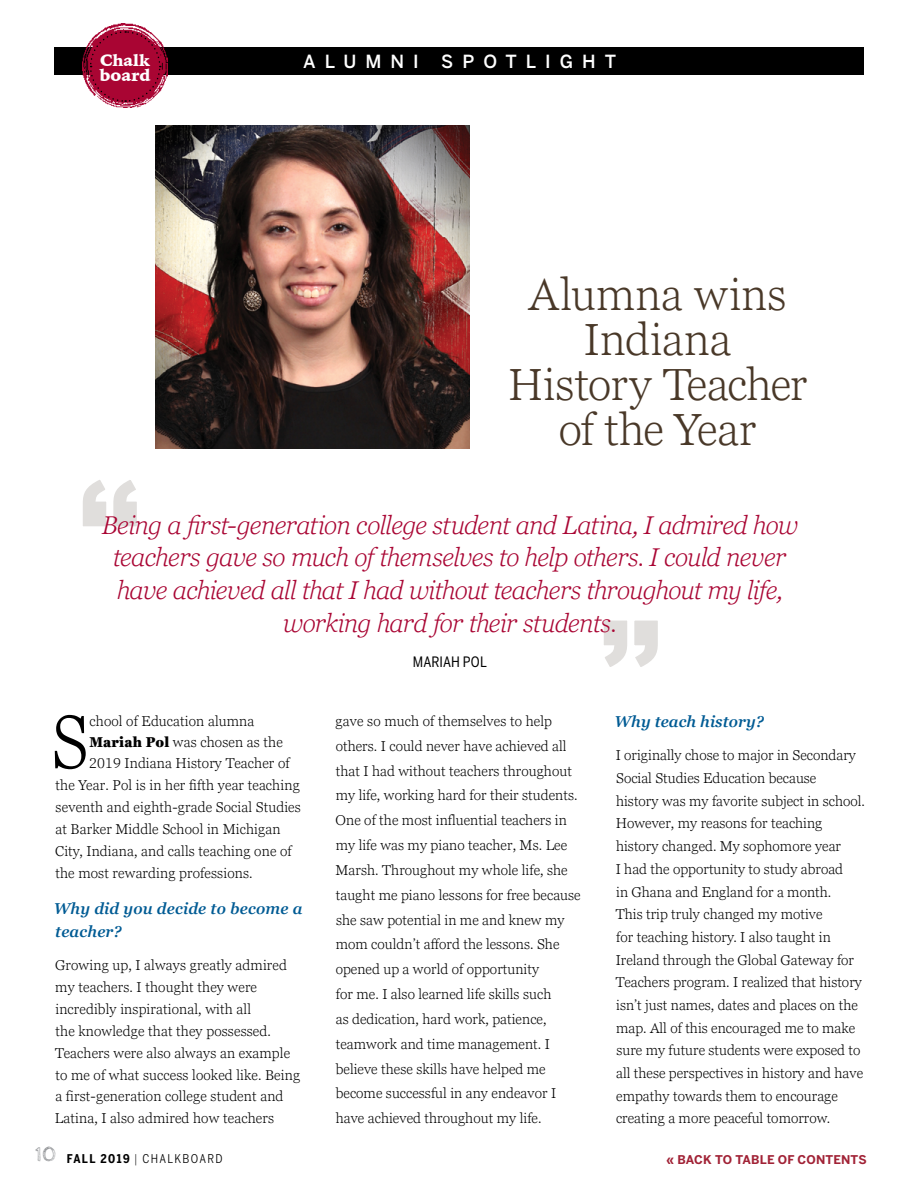
<style>
.page{position:relative;width:918px;height:1188px;background:#fff}
.page>*{position:absolute;margin:0;border:0;box-sizing:border-box;transform-origin:0 0}
.t1{font:300 75.45px "Georgia Pro";color:#000;scale:.9 1}
.t2{font:300 45px/45px "Georgia Pro";color:#493828;text-align:center}
.t3{font:italic 300 25.65px/32.8px "Georgia Pro";letter-spacing:-.025em;color:#a90533;text-align:center}
.t4{font:500 18px "Benton Sans";letter-spacing:.5em;color:#fff}
.t5{font:900 16.65px "Iowan Old Style";color:#fff}
.t6{font:900 16.2px "Iowan Old Style";color:#fff}
.t7{font:italic 600 15.75px/23.1px "Georgia Pro";letter-spacing:.01em;color:#005b94}
.t8{font:300 14.25px/24.9px "Georgia Pro";letter-spacing:.005em;color:#000}
.t9{font:14.25px "Benton Sans Cond";letter-spacing:.005em;color:#000}
.t10{font:700 12px "Benton Sans";letter-spacing:.01em;color:#a12236}
.t11{font:12px "Benton Sans Cond";letter-spacing:.11em;color:#000}
.s1{font-weight:900}
.s2{font-family:"Cabin Sketch";font-size:21px;color:#939598}
.s3{font-weight:700}
.s4{font-weight:300}
</style>
<div class="page">
<div style="left:55px;top:47px;width:809px;height:27px;background:#000"></div>
<img style="left:83px;top:24px;width:84px;height:84px">
<svg style="left:89px;top:30px;width:72px;height:73px"></svg>
<img style="left:156px;top:125px;width:314px;height:323px">
<svg style="left:604px;top:620px;width:54px;height:47px"></svg>
<svg style="left:83px;top:480px;width:54px;height:47px"></svg>
<p class="t6" style="left:100px;top:49px;width:52px">Chalk</p>
<p class="t4" style="left:303px;top:50px;width:117px">ALUMNI</p>
<p class="t4" style="left:441px;top:50px;width:177px">SPOTLIGHT</p>
<p class="t5" style="left:100px;top:64px;width:53px">board</p>
<h2 class="t2" style="left:508px;top:273px;width:301px">Alumna wins<br>Indiana<br>History Teacher of the Year</h2>
<h3 class="t3" style="left:102px;top:509px;width:698px">Being a first-generation college student and Latina, I admired how teachers gave so much of themselves to help others. I could never have achieved all that I had without teachers throughout my life, working hard for their students.</h3>
<p class="t9" style="left:413px;top:653px;width:76px">MARIAH POL</p>
<h1 class="t1" style="left:51px;top:699px;width:43px">S</h1>
<p class="t8" style="left:90px;top:709px;width:166px">chool of Education alumna</p>
<p class="t8" style="left:89px;top:730px;width:195px"><span class="s1">Mariah Pol</span> was chosen as the</p>
<p class="t8" style="left:89px;top:751px;width:202px">2019 Indiana History Teacher of</p>
<p class="t8" style="left:55px;top:773px;width:246px">the Year. Pol is in her fifth year teaching</p>
<p class="t8" style="left:56px;top:795px;width:247px">seventh and eighth-grade Social Studies</p>
<p class="t8" style="left:55px;top:817px;width:227px">at Barker Middle School in Michigan</p>
<p class="t8" style="left:55px;top:839px;width:238px">City, Indiana, and calls teaching one of</p>
<p class="t8" style="left:55px;top:861px;width:199px">the most rewarding professions.</p>
<p class="t7" style="left:54px;top:898px;width:250px">Why did you decide to become a teacher?</p>
<p class="t8" style="left:55px;top:955px;width:247px;line-height:21.9px">Growing up, I always greatly admired my teachers. I thought they were incredibly inspirational, with all<br>the knowledge that they possessed.<br>Teachers were also always an example to me of what success looked like. Being a first-generation college student and Latina, I also admired how teachers</p>
<p class="t8" style="left:336px;top:709px;width:247px">gave so much of themselves to help others. I could never have achieved all that I had without teachers throughout my life, working hard for their students.<br>One of the most influential teachers in my life was my piano teacher, Ms. Lee Marsh. Throughout my whole life, she taught me piano lessons for free because she saw potential in me and knew my mom couldn’t afford the lessons. She opened up a world of opportunity<br>for me. I also learned life skills such<br>as dedication, hard work, patience, teamwork and time management. I believe these skills have helped me become successful in any endeavor I have achieved throughout my life.</p>
<p class="t7" style="left:615px;top:711px;width:151px">Why teach history?</p>
<p class="t8" style="left:616px;top:745px;width:251px;line-height:22.6px">I originally chose to major in Secondary Social Studies Education because<br>history was my favorite subject in school.<br>However, my reasons for teaching history changed. My sophomore year<br>I had the opportunity to study abroad<br>in Ghana and England for a month.<br>This trip truly changed my motive<br>for teaching history. I also taught in Ireland through the Global Gateway for Teachers program. I realized that history isn’t just names, dates and places on the map. All of this encouraged me to make sure my future students were exposed to all these perspectives in history and have empathy towards them to encourage creating a more peaceful tomorrow.</p>
<p class="t11" style="left:35px;top:1151px;width:189px"><span class="s2">10</span> <span class="s3">FALL 2019</span> <span class="s4">|</span> CHALKBOARD</p>
<p class="t10" style="left:667px;top:1152px;width:202px">« BACK TO TABLE OF CONTENTS</p>
</div>
